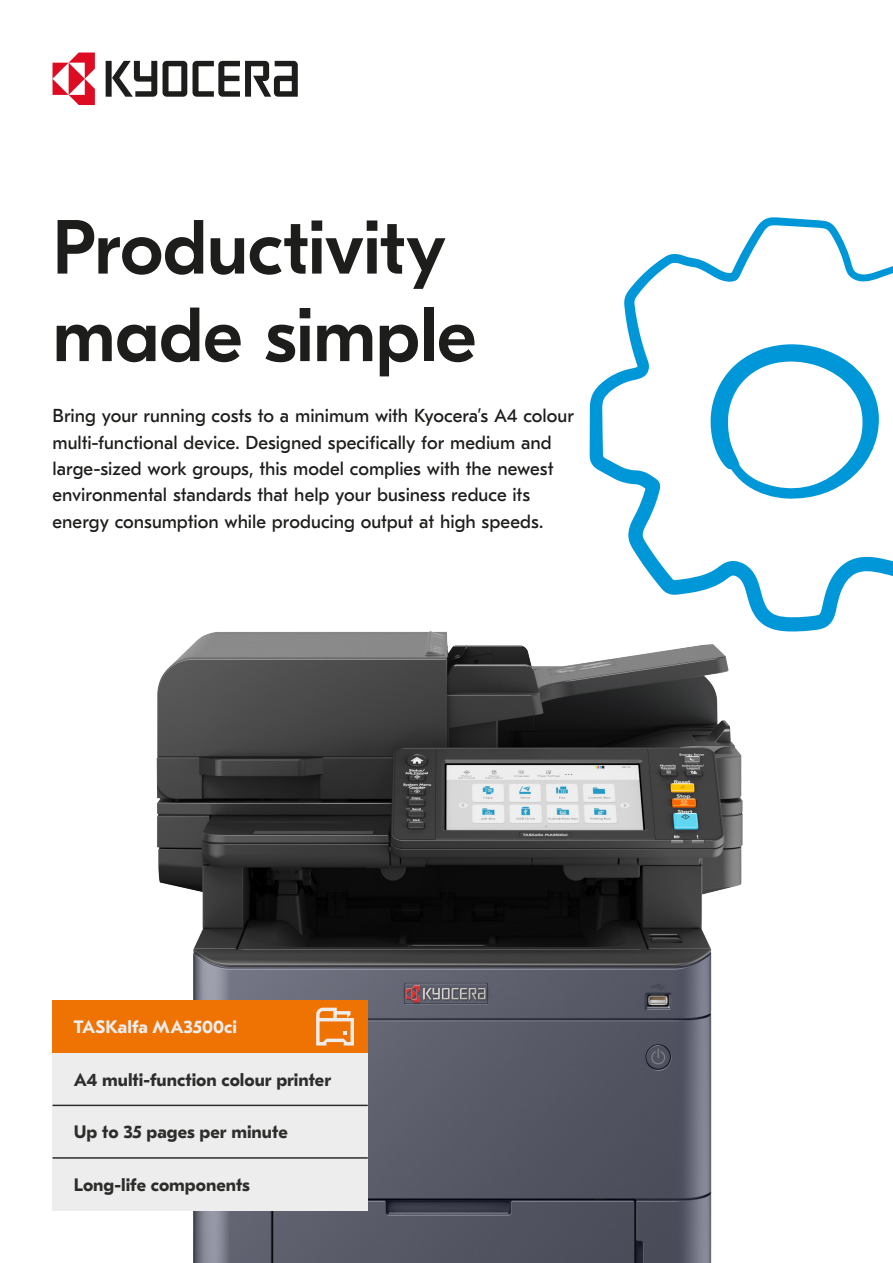
<style>
.page{position:relative;width:893px;height:1263px;background:#fff}
.page>*{position:absolute;margin:0;border:0;box-sizing:border-box;transform-origin:0 0}
.Title_-_Large{font:500 76.5px/87.4px "GT Eesti Pro Display";letter-spacing:-.005em;color:#1d1d1b}
.Special_Paragraph{font:18.75px/26.2px "GT Eesti Pro Text";color:#1d1d1b}
.Signposting{font:700 18px "GT Eesti Pro Text";color:#2e2d2c}
.Signposting-2{font:700 18px "GT Eesti Pro Text";color:#ededed}
</style>
<div class="page">
<svg style="left:193px;top:61px;width:105px;height:36px"></svg>
<svg style="left:163px;top:61px;width:24px;height:36px"></svg>
<svg style="left:106px;top:61px;width:51px;height:36px"></svg>
<svg style="left:53px;top:53px;width:42px;height:52px"></svg>
<img style="left:140px;top:631px;width:603px;height:632px">
<div style="left:53px;top:1158px;width:315px;height:52px;background:#ededed"></div>
<div style="left:53px;top:1105px;width:315px;height:53px;background:#ededed"></div>
<div style="left:53px;top:1053px;width:315px;height:52px;background:#ededed"></div>
<div style="left:53px;top:1000px;width:315px;height:53px;background:#ee7303"></div>
<hr style="left:53px;top:1105px;width:315px;height:1px;background:#2e2d2c">
<hr style="left:53px;top:1157px;width:315px;height:2px;background:#2e2d2c">
<svg style="left:316px;top:1008px;width:38px;height:37px"></svg>
<svg style="left:590px;top:217px;width:303px;height:414px"></svg>
<svg style="left:710px;top:344px;width:169px;height:155px"></svg>
<p class="Title_-_Large" style="left:53px;top:206px;width:425px">Productivity made simple</p>
<p class="Special_Paragraph" style="left:53px;top:403px;width:523px">Bring your running costs to a minimum with Kyocera’s A4 colour multi-functional device. Designed specifically for medium and large-sized work groups, this model complies with the newest environmental standards that help your business reduce its energy consumption while producing output at high speeds.</p>
<p class="Signposting-2" style="left:74px;top:1017px;width:165px">TASKalfa MA3500ci</p>
<p class="Signposting" style="left:74px;top:1070px;width:259px">A4 multi-function colour printer</p>
<p class="Signposting" style="left:74px;top:1122px;width:215px">Up to 35 pages per minute</p>
<p class="Signposting" style="left:74px;top:1175px;width:178px">Long-life components</p>
</div>
